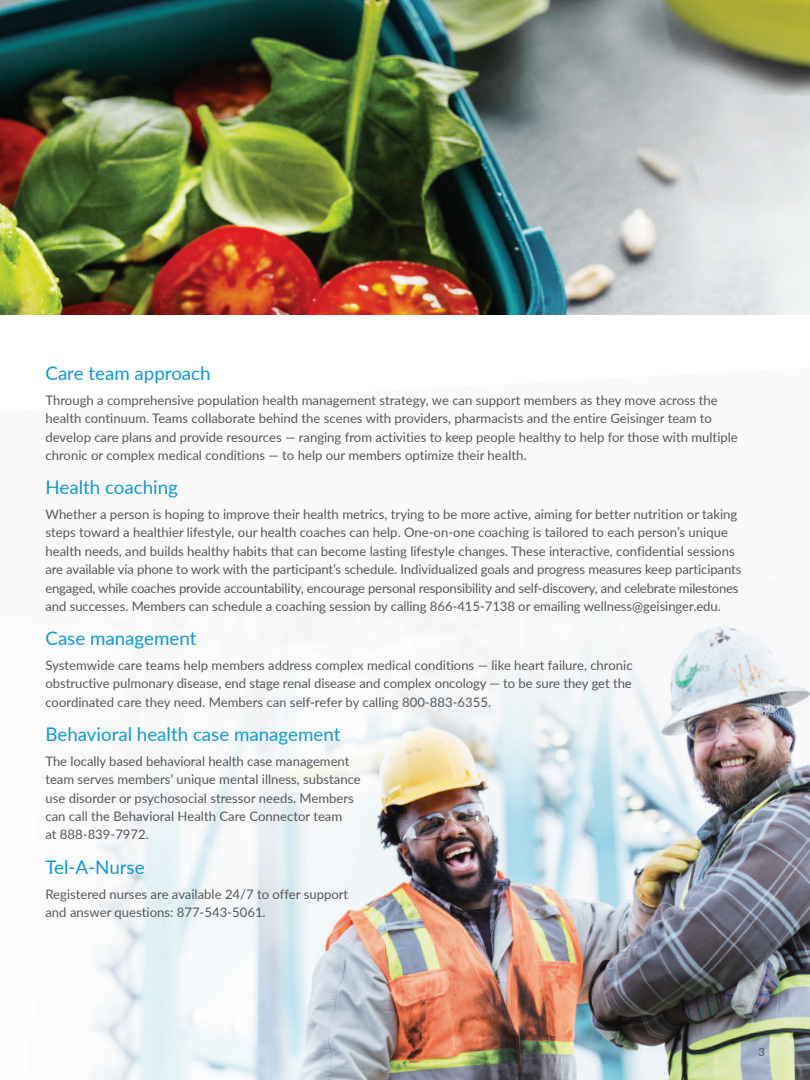
<style>
.page{position:relative;width:810px;height:1080px;background:#fff}
.page>*{position:absolute;margin:0;border:0;box-sizing:border-box;transform-origin:0 0}
.t1{font:18.75px "Lato";color:#0e98d7}
.t2{font:13.12px/18.4px "Lato";color:#57585a}
.t3{font:11.25px "Lato";color:#57585a}
</style>
<div class="page">
<img style="left:92px;top:604px;width:718px;height:476px">
<img style="left:0;top:0;width:810px;height:315px">
<p class="t1" style="left:45px;top:360px;width:167px">Care team approach</p>
<p class="t2" style="left:45px;top:390px;width:674px">Through a comprehensive population health management strategy, we can support members as they move across the</p>
<p class="t2" style="left:45px;top:409px;width:668px">health continuum. Teams collaborate behind the scenes with providers, pharmacists and the entire Geisinger team to</p>
<p class="t2" style="left:45px;top:427px;width:694px">develop care plans and provide resources — ranging from activities to keep people healthy to help for those with multiple chronic or complex medical conditions — to help our members optimize their health.</p>
<p class="t1" style="left:45px;top:474px;width:134px">Health coaching</p>
<p class="t2" style="left:45px;top:505px;width:693px">Whether a person is hoping to improve their health metrics, trying to be more active, aiming for better nutrition or taking</p>
<p class="t2" style="left:45px;top:523px;width:684px">steps toward a healthier lifestyle, our health coaches can help. One-on-one coaching is tailored to each person’s unique</p>
<p class="t2" style="left:45px;top:541px;width:691px">health needs, and builds healthy habits that can become lasting lifestyle changes. These interactive, confidential sessions</p>
<p class="t2" style="left:45px;top:560px;width:697px">are available via phone to work with the participant’s schedule. Individualized goals and progress measures keep participants engaged, while coaches provide accountability, encourage personal responsibility and self-discovery, and celebrate milestones</p>
<p class="t2" style="left:45px;top:596px;width:677px">and successes. Members can schedule a coaching session by calling 866-415-7138 or emailing wellness@geisinger.edu.</p>
<p class="t1" style="left:45px;top:625px;width:153px">Case management</p>
<p class="t2" style="left:45px;top:656px;width:589px;text-align:justify">Systemwide care teams help members address complex medical conditions — like heart failure, chronic obstructive pulmonary disease, end stage renal disease and complex oncology — to be sure they get the coordinated care they need. Members can self-refer by calling 800-883-6355.</p>
<p class="t1" style="left:45px;top:721px;width:297px">Behavioral health case management</p>
<p class="t2" style="left:45px;top:751px;width:305px">The locally based behavioral health case management</p>
<p class="t2" style="left:45px;top:770px;width:317px">team serves members’ unique mental illness, substance</p>
<p class="t2" style="left:45px;top:788px;width:310px">use disorder or psychosocial stressor needs. Members</p>
<p class="t2" style="left:45px;top:807px;width:298px">can call the Behavioral Health Care Connector team at 888-839-7972.</p>
<p class="t1" style="left:45px;top:854px;width:101px">Tel-A-Nurse</p>
<p class="t2" style="left:45px;top:884px;width:304px">Registered nurses are available 24/7 to offer support</p>
<p class="t2" style="left:45px;top:902px;width:222px">and answer questions: 877-543-5061.</p>
<p class="t3" style="left:758px;top:1043px;width:8px">3</p>
</div>
